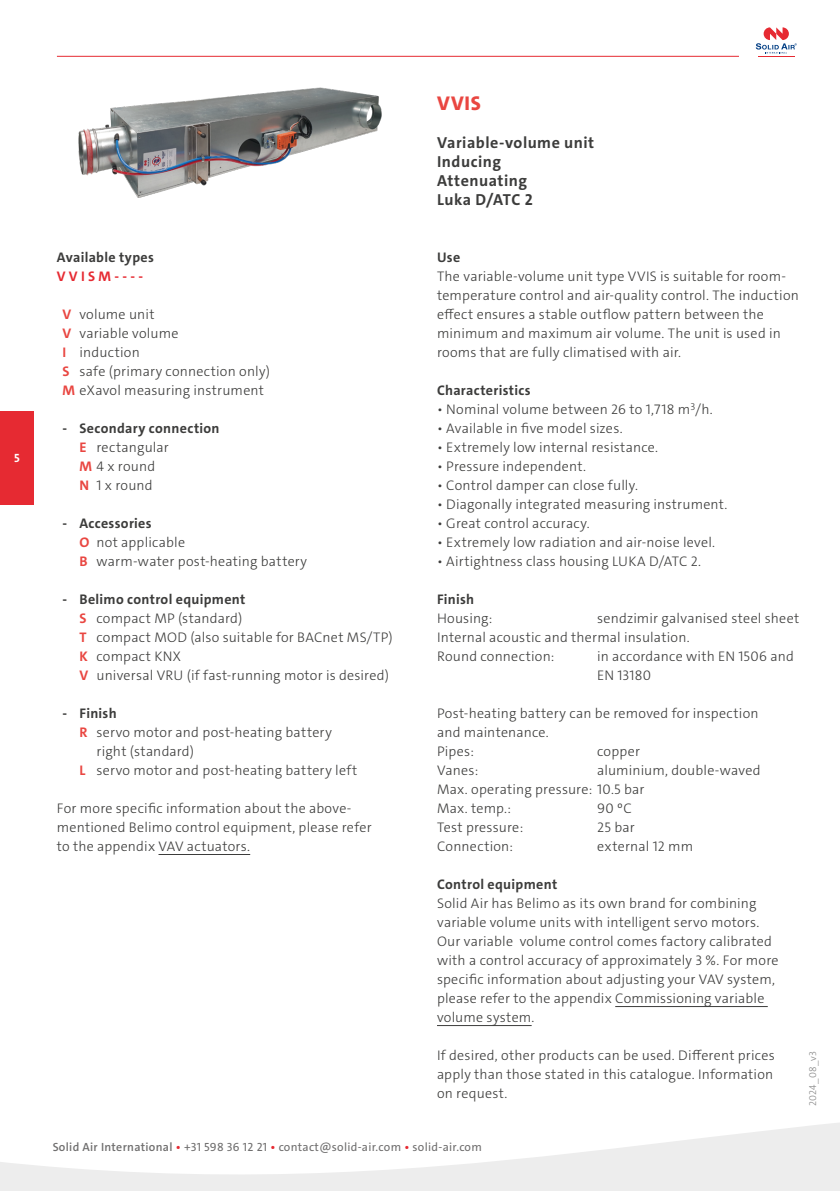
<style>
.page{position:relative;width:840px;height:1191px;background:#fff}
.page>*{position:absolute;margin:0;border:0;box-sizing:border-box;transform-origin:0 0}
.t1{font:800 20px "The Sans C4 s";color:#e94641}
.t2{font:700 16px/19px "The Sans C4 s";letter-spacing:.03em;color:#3c3c3b}
.t3{font:300 14px/19px "The Sans C4 s";letter-spacing:.015em;color:#3c3c3b}
.t4{font:700 14px "The Sans C4 s";letter-spacing:.02em;color:#3c3c3b}
.t5{font:700 14px "The Sans C4 s";color:#e62a32}
.t6{font:12px "The Sans C4 s";letter-spacing:.025em;color:#706f6f}
.t7{font:700 12px "The Sans C4 s";color:#fff}
.t8{font:300 10px "The Sans C4 s";letter-spacing:.005em;color:#878787}
.s1{font-weight:700;color:#e94641}
.s2{font-weight:700}
.s3{font-weight:600}
.s4{font-weight:600;color:#e62a32}
</style>
<div class="page">
<div style="left:0;top:411px;width:34px;height:93px;background:#e62a32"></div>
<hr style="left:57px;top:56px;width:681px;height:1px;background:#e62a32">
<hr style="left:757px;top:56px;width:37px;height:1px;background:#e62a32">
<svg style="left:755px;top:27px;width:41px;height:27px"></svg>
<svg style="left:0;top:1123px;width:839px;height:68px"></svg>
<hr style="left:158px;top:854px;width:92px;height:1px;background:#3c3c3b">
<hr style="left:615px;top:1006px;width:152px;height:1px;background:#3c3c3b">
<hr style="left:437px;top:1025px;width:94px;height:1px;background:#3c3c3b">
<img style="left:78px;top:87px;width:304px;height:111px">
<p class="t7" style="left:14px;top:450px;width:7px">5</p>
<h1 class="t1" style="left:437px;top:90px;width:45px">VVIS</h1>
<p class="t2" style="left:437px;top:133px;width:159px">Variable-volume unit<br>Inducing<br>Attenuating<br>Luka D/ATC 2</p>
<p class="t4" style="left:57px;top:248px;width:99px">Available types</p>
<p class="t5" style="left:57px;top:267px;width:88px">V V I S M - - - -</p>
<p class="t3" style="left:62px;top:305px;width:209px"><span class="s1">V</span> volume unit<br><span class="s1">V</span> variable volume<br><span class="s1">I</span> induction<br><span class="s1">S</span> safe (primary connection only)<br><span class="s1">M</span> eXavol measuring instrument</p>
<p class="t3" style="left:79px;top:419px;width:142px;text-indent:-17px"><span class="s2">- Secondary connection<br></span><span class="s1">E</span> rectangular<br><span class="s1">M</span> 4 x round<br><span class="s1">N</span> 1 x round</p>
<p class="t3" style="left:79px;top:514px;width:229px;text-indent:-17px"><span class="s2">- Accessories<br></span><span class="s1">O</span> not applicable<br><span class="s1">B</span> warm-water post-heating battery</p>
<p class="t3" style="left:79px;top:590px;width:314px;text-indent:-17px"><span class="s2">- Belimo control equipment<br></span><span class="s1">S</span> compact MP (standard)<br><span class="s1">T</span> compact MOD (also suitable for BACnet MS/TP)<br><span class="s1">K</span> compact KNX<br><span class="s1">V</span> universal VRU (if fast-running motor is desired)</p>
<p class="t4" style="left:62px;top:704px;width:56px">- Finish</p>
<p class="t3" style="left:79px;top:723px;width:254px"><span class="s1">R</span> servo motor and post-heating battery</p>
<p class="t3" style="left:96px;top:742px;width:99px">right (standard)</p>
<p class="t3" style="left:79px;top:761px;width:279px"><span class="s1">L</span> servo motor and post-heating battery left</p>
<p class="t3" style="left:57px;top:799px;width:316px">For more specific information about the above&shy;mentioned Belimo control equipment, please refer to the appendix VAV actuators.</p>
<p class="t4" style="left:437px;top:248px;width:25px">Use</p>
<p class="t3" style="left:437px;top:267px;width:363px">The variable-volume unit type VVIS is suitable for room&shy;temperature control and air-quality control. The induction effect ensures a stable outflow pattern between the minimum and maximum air volume. The unit is used in rooms that are fully climatised with air.</p>
<p class="t4" style="left:437px;top:381px;width:95px">Characteristics</p>
<p class="t3" style="left:437px;top:400px;width:277px">• Nominal volume between 26 to 1,718 m<sup>3</sup>/h.</p>
<p class="t3" style="left:437px;top:419px;width:187px">• Available in five model sizes.</p>
<p class="t3" style="left:437px;top:438px;width:222px">• Extremely low internal resistance.</p>
<p class="t3" style="left:437px;top:457px;width:150px">• Pressure independent.</p>
<p class="t3" style="left:437px;top:476px;width:202px">• Control damper can close fully.</p>
<p class="t3" style="left:437px;top:495px;width:292px">• Diagonally integrated measuring instrument.</p>
<p class="t3" style="left:437px;top:514px;width:154px">• Great control accuracy.</p>
<p class="t3" style="left:437px;top:533px;width:279px">• Extremely low radiation and air-noise level.</p>
<p class="t3" style="left:437px;top:552px;width:265px">• Airtightness class housing LUKA D/ATC 2.</p>
<p class="t4" style="left:437px;top:590px;width:39px">Finish</p>
<p class="t3" style="left:437px;top:609px;width:57px">Housing:</p>
<p class="t3" style="left:437px;top:609px;width:363px;text-indent:160px">sendzimir galvanised steel sheet<br>Internal acoustic and thermal insulation.<br>Round connection:</p>
<p class="t3" style="left:597px;top:647px;width:198px">in accordance with EN 1506 and<br>EN 13180</p>
<p class="t3" style="left:437px;top:704px;width:323px">Post-heating battery can be removed for inspection and maintenance.<br>Pipes:</p>
<p class="t3" style="left:597px;top:742px;width:44px">copper</p>
<p class="t3" style="left:437px;top:761px;width:325px;text-indent:160px">aluminium, double-waved<br>Max. operating pressure: 10.5 bar<br>Max. temp.:</p>
<p class="t3" style="left:437px;top:761px;width:43px">Vanes:</p>
<p class="t3" style="left:597px;top:799px;width:36px">90 ºC</p>
<p class="t3" style="left:437px;top:818px;width:88px">Test pressure:</p>
<p class="t3" style="left:597px;top:818px;width:39px">25 bar</p>
<p class="t3" style="left:437px;top:837px;width:78px">Connection:</p>
<p class="t3" style="left:597px;top:837px;width:97px">external 12 mm</p>
<p class="t4" style="left:437px;top:875px;width:122px">Control equipment</p>
<p class="t3" style="left:437px;top:894px;width:343px">Solid Air has Belimo as its own brand for combining variable volume units with intelligent servo motors.<br>Our variable volume control comes factory calibrated with a control accuracy of approximately 3 %. For more specific information about adjusting your VAV system, please refer to the appendix Commissioning variable volume system.</p>
<p class="t3" style="left:437px;top:1046px;width:339px;text-align:justify">If desired, other products can be used. Different prices apply than those stated in this catalogue. Information on request.</p>
<p class="t8" style="left:805px;top:1106px;width:56px;rotate:-90deg">2024_08_v3</p>
<p class="t6" style="left:53px;top:1139px;width:430px"><span class="s3">Solid Air International</span> <span class="s4">•</span> +31 598 36 12 21 <span class="s4">•</span> contact@solid-air.com <span class="s4">•</span> solid-air.com</p>
</div>
